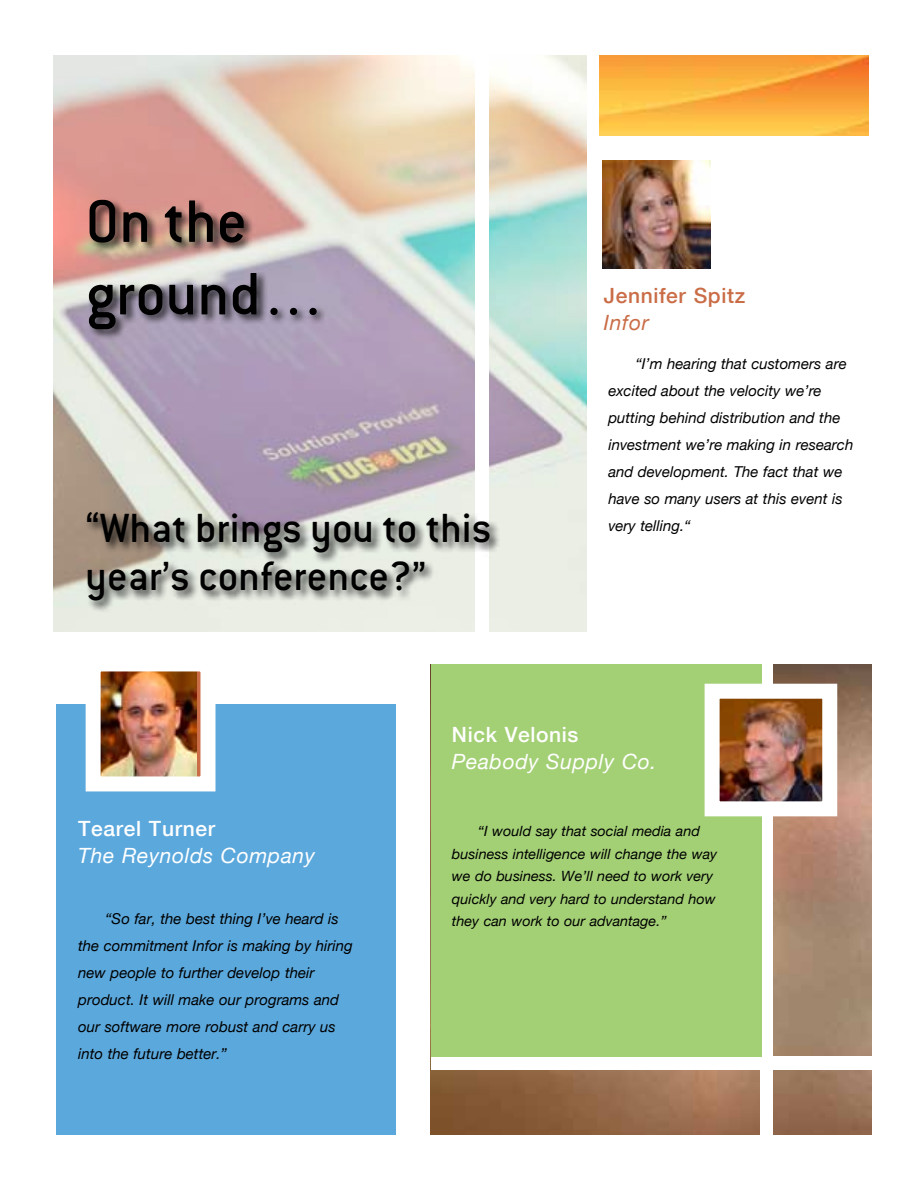
<style>
.page{position:relative;width:918px;height:1188px;background:#fff}
.page>*{position:absolute;margin:0;border:0;box-sizing:border-box;transform-origin:0 0}
.t1{font:500 65.7px/72.4px "Conduit ITC Std";color:#000}
.t2{font:500 44.7px/48px "Conduit ITC Std";color:#000}
.t3{font:italic 21px "Helvetica Neue";letter-spacing:.03em;color:#fff}
.t4{font:500 21px "Helvetica Neue";letter-spacing:.03em;color:#fff}
.t5{font:500 21px "Helvetica Neue";letter-spacing:.03em;color:#ca6d47}
.t6{font:italic 21px "Helvetica Neue";letter-spacing:.03em;color:#ca6d47}
.t7{font:italic 15px/27px "Helvetica Neue";color:#000}
.t8{font:italic 14.1px/22.5px "Helvetica Neue";color:#000}
</style>
<div class="page">
<img style="left:600px;top:56px;width:269px;height:79px">
<img style="left:431px;top:664px;width:440px;height:470px">
<img style="left:54px;top:56px;width:533px;height:576px">
<div style="left:475px;top:7px;width:14px;height:631px;background:#fff"></div>
<div style="left:760px;top:664px;width:13px;height:470px;background:#fff"></div>
<div style="left:431px;top:1056px;width:466px;height:14px;background:#fff"></div>
<div style="left:431px;top:664px;width:330px;height:393px;background:#a3d075"></div>
<div style="left:56px;top:704px;width:340px;height:430px;background:#5ba8dd"></div>
<svg style="left:196px;top:672px;width:4px;height:103px"></svg>
<img style="left:102px;top:672px;width:94px;height:103px">
<div style="left:86px;top:656px;width:130px;height:135px;border:15px solid #fff"></div>
<img style="left:721px;top:700px;width:100px;height:100px">
<div style="left:705px;top:684px;width:132px;height:132px;border:15px solid #fff"></div>
<img style="left:602px;top:160px;width:108px;height:108px">
<div style="left:86px;top:197px;width:414px;height:416px;background:#000;opacity:.75"></div>
<h1 class="t1" style="left:86px;top:183px;width:242px">On the ground…</h1>
<h2 class="t2" style="left:86px;top:503px;width:407px">“What brings you to this year’s conference?”</h2>
<h3 class="t5" style="left:604px;top:283px;width:143px">Jennifer Spitz</h3>
<h3 class="t6" style="left:604px;top:310px;width:46px">Infor</h3>
<p class="t7" style="left:608px;top:350px;width:247px;text-indent:27px">“I’m hearing that customers are excited about the velocity we’re putting behind distribution and the investment we’re making in research and development. The fact that we have so many users at this event is very telling.“</p>
<h3 class="t4" style="left:78px;top:816px;width:138px">Tearel Turner</h3>
<h3 class="t3" style="left:78px;top:843px;width:238px">The Reynolds Company</h3>
<p class="t7" style="left:78px;top:905px;width:276px;text-indent:27px">“So far, the best thing I’ve heard is the commitment Infor is making by hiring new people to further develop their product. It will make our programs and our software more robust and carry us into the future better.”</p>
<h3 class="t4" style="left:452px;top:722px;width:128px">Nick Velonis</h3>
<h3 class="t3" style="left:452px;top:749px;width:206px">Peabody Supply Co.</h3>
<p class="t8" style="left:452px;top:820px;width:267px;text-indent:26px">“I would say that social media and business intelligence will change the way we do business. We’ll need to work very quickly and very hard to understand how they can work to our advantage.”</p>
</div>
